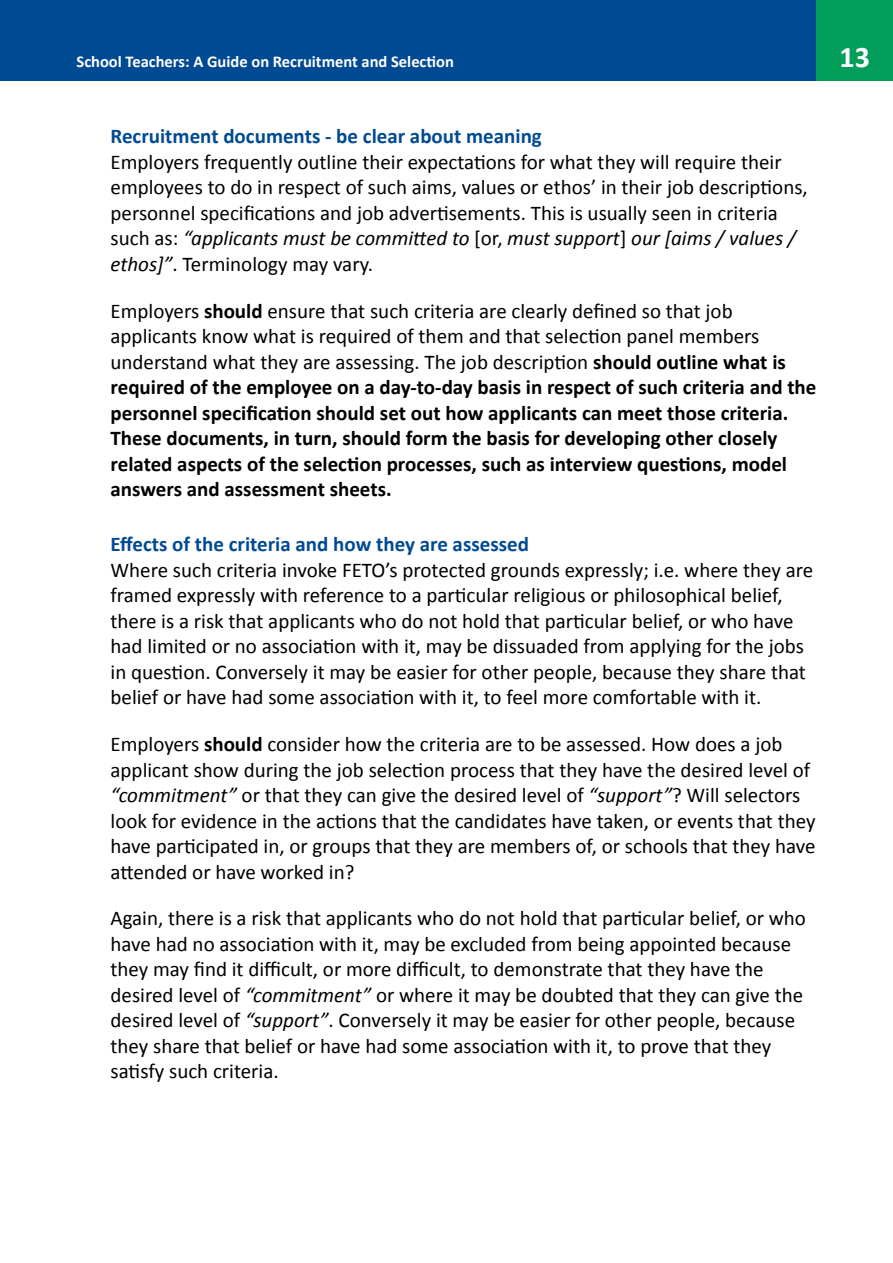
<style>
.page{position:relative;width:893px;height:1263px;background:#fff}
.page>*{position:absolute;margin:0;border:0;box-sizing:border-box;transform-origin:0 0}
.t1{font:700 30px "Calibri";color:#fff}
.P_-_Body_Indented{font:21px/25.5px "Calibri";color:#000}
.P_-_Body_Indented-2{font:700 21px/25.5px "Calibri";color:#000}
.H3_-_Subhead_Indented{font:700 21px "Calibri";color:#004a93}
.t2{font:700 16.5px "Calibri";color:#fff}
.s1{font-style:italic}
.s2{font-weight:400}
.s3{font-weight:700}
</style>
<div class="page">
<div style="left:0;top:0;width:816px;height:81px;background:#004a93"></div>
<div style="left:816px;top:0;width:77px;height:81px;background:#009e59"></div>
<p class="t2" style="left:77px;top:50px;width:379px">School Teachers: A Guide on Recruitment and Selection</p>
<h1 class="t1" style="left:839px;top:36px;width:32px">13</h1>
<h3 class="H3_-_Subhead_Indented" style="left:111px;top:121px;width:433px">Recruitment documents - be clear about meaning</h3>
<p class="P_-_Body_Indented" style="left:111px;top:149px;width:699px">Employers frequently outline their expectations for what they will require their employees to do in respect of such aims, values or ethos’ in their job descriptions, personnel specifications and job advertisements. This is usually seen in criteria such as: <span class="s1">“applicants must be committed to</span> [or, <span class="s1">must support</span>] <span class="s1">our [aims / values / ethos]”</span>. Terminology may vary.</p>
<p class="P_-_Body_Indented-2" style="left:111px;top:297px;width:707px"><span class="s2">Employers</span> should <span class="s2">ensure that such criteria are clearly defined so that job applicants know what is required of them and that selection panel members understand what they are assessing. The job description</span> should outline what is required of the employee on a day-to-day basis in respect of such criteria and the personnel specification should set out how applicants can meet those criteria.<br>These documents, in turn, should form the basis for developing other closely related aspects of the selection processes, such as interview questions, model answers and assessment sheets.</p>
<h3 class="H3_-_Subhead_Indented" style="left:111px;top:530px;width:420px">Effects of the criteria and how they are assessed</h3>
<p class="P_-_Body_Indented" style="left:111px;top:557px;width:704px">Where such criteria invoke FETO’s protected grounds expressly; i.e. where they are framed expressly with reference to a particular religious or philosophical belief, there is a risk that applicants who do not hold that particular belief, or who have had limited or no association with it, may be dissuaded from applying for the jobs in question. Conversely it may be easier for other people, because they share that belief or have had some association with it, to feel more comfortable with it.</p>
<p class="P_-_Body_Indented" style="left:111px;top:731px;width:707px">Employers <span class="s3">should</span> consider how the criteria are to be assessed. How does a job applicant show during the job selection process that they have the desired level of <span class="s1">“commitment”</span> or that they can give the desired level of <span class="s1">“support”</span>? Will selectors look for evidence in the actions that the candidates have taken, or events that they have participated in, or groups that they are members of, or schools that they have attended or have worked in?</p>
<p class="P_-_Body_Indented" style="left:111px;top:905px;width:697px">Again, there is a risk that applicants who do not hold that particular belief, or who have had no association with it, may be excluded from being appointed because they may find it difficult, or more difficult, to demonstrate that they have the desired level of <span class="s1">“commitment”</span> or where it may be doubted that they can give the desired level of <span class="s1">“support”</span>. Conversely it may be easier for other people, because they share that belief or have had some association with it, to prove that they satisfy such criteria.</p>
</div>
